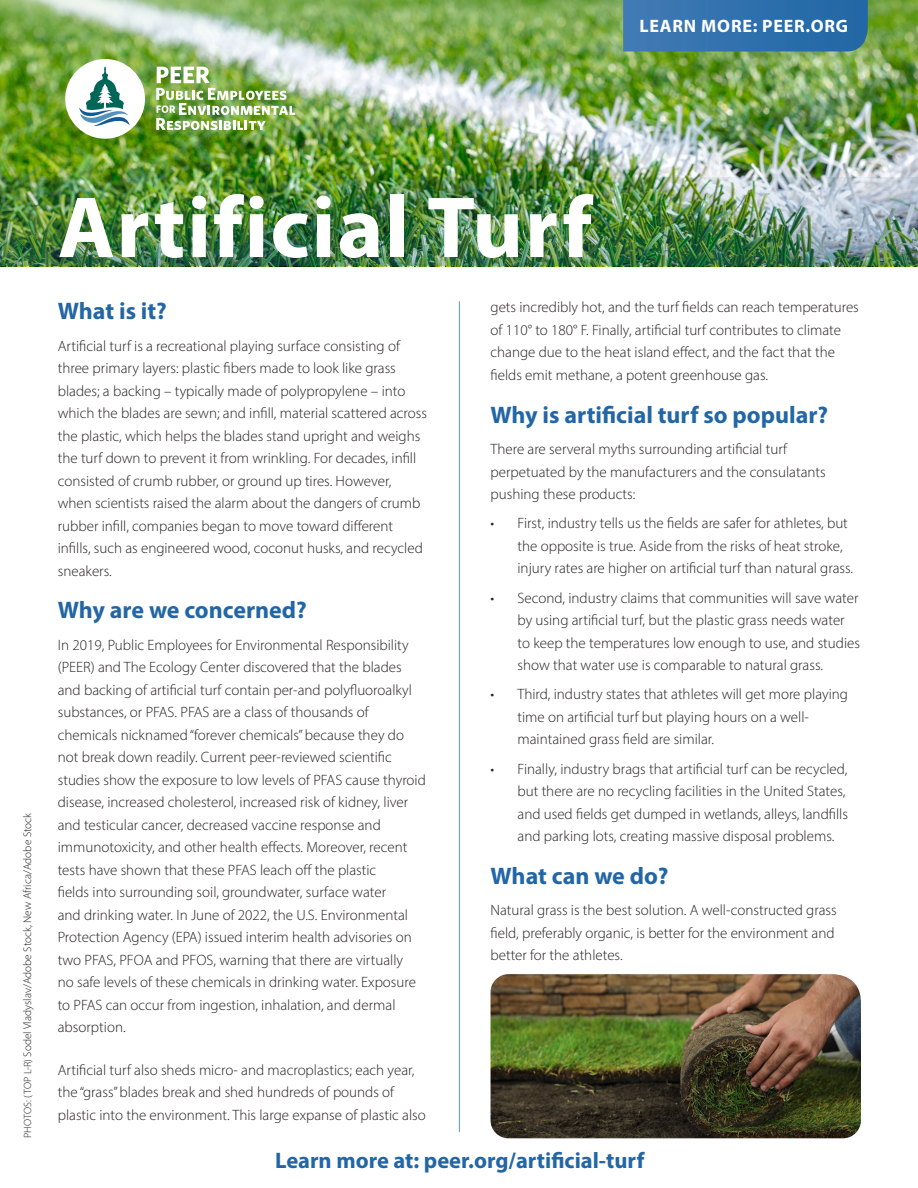
<style>
.page{position:relative;width:918px;height:1188px;background:#fff}
.page>*{position:absolute;margin:0;border:0;box-sizing:border-box;transform-origin:0 0}
.t1{font:700 87.6px "Myriad Pro";letter-spacing:.02em;color:#fff}
.heads{font:700 24px "Myriad Pro";color:#2366a5}
.heads-2{font:700 22.5px "Myriad Pro";color:#2366a5}
.t2{font:700 18px "Myriad Pro";letter-spacing:.045em;color:#fff}
.body{font:300 15px/22.5px "Myriad Pro";color:#231f20}
.t3{font:300 11.25px "Myriad Pro";color:#231f20}
.s1{font-size:10.5px}
</style>
<div class="page">
<img style="left:0;top:0;width:918px;height:266px">
<img style="left:0;top:178px;width:918px;height:87px">
<hr style="left:459px;top:301px;width:1px;height:831px;background:#5c95c7">
<svg style="left:623px;top:0;width:245px;height:53px;background:#3372a9"></svg>
<img style="left:491px;top:974px;width:370px;height:164px">
<div style="left:65px;top:59px;width:80px;height:80px;background:#fff;border-radius:50%"></div>
<img style="left:156px;top:67px;width:139px;height:63px">
<svg style="left:79px;top:66px;width:51px;height:60px"></svg>
<p class="t2" style="left:639px;top:15px;width:210px">LEARN MORE: PEER.ORG</p>
<p class="t3" style="left:21px;top:1138px;width:327px;rotate:-90deg"><span class="s1">PHOTOS: (TOP L-R)</span> Sodel Vladyslav/Adobe Stock, New Africa/Adobe Stock</p>
<p class="t1" style="left:58px;top:170px;width:536px">Artificial Turf</p>
<p class="heads" style="left:58px;top:295px;width:111px">What is it?</p>
<p class="body" style="left:58px;top:334px;width:371px">Artificial turf is a recreational playing surface consisting of three primary layers: plastic fibers made to look like grass blades; a backing – typically made of polypropylene – into which the blades are sewn; and infill, material scattered across the plastic, which helps the blades stand upright and weighs the turf down to prevent it from wrinkling. For decades, infill consisted of crumb rubber, or ground up tires. However, when scientists raised the alarm about the dangers of crumb rubber infill, companies began to move toward different infills, such as engineered wood, coconut husks, and recycled sneakers.</p>
<p class="heads" style="left:58px;top:595px;width:251px">Why are we concerned?</p>
<p class="body" style="left:58px;top:633px;width:370px">In 2019, Public Employees for Environmental Responsibility (PEER) and The Ecology Center discovered that the blades and backing of artificial turf contain per-and polyfluoroalkyl substances, or PFAS. PFAS are a class of thousands of chemicals nicknamed “forever chemicals” because they do not break down readily. Current peer-reviewed scientific studies show the exposure to low levels of PFAS cause thyroid disease, increased cholesterol, increased risk of kidney, liver and testicular cancer, decreased vaccine response and immunotoxicity, and other health effects. Moreover, recent tests have shown that these PFAS leach off the plastic<br>fields into surrounding soil, groundwater, surface water<br>and drinking water. In June of 2022, the U.S. Environmental Protection Agency (EPA) issued interim health advisories on two PFAS, PFOA and PFOS, warning that there are virtually<br>no safe levels of these chemicals in drinking water. Exposure to PFAS can occur from ingestion, inhalation, and dermal absorption.</p>
<p class="body" style="left:58px;top:1059px;width:370px">Artificial turf also sheds micro- and macroplastics; each year, the “grass” blades break and shed hundreds of pounds of plastic into the environment. This large expanse of plastic also</p>
<p class="body" style="left:491px;top:296px;width:370px">gets incredibly hot, and the turf fields can reach temperatures of 110° to 180° F. Finally, artificial turf contributes to climate change due to the heat island effect, and the fact that the fields emit methane, a potent greenhouse gas.</p>
<p class="heads" style="left:491px;top:399px;width:339px">Why is artificial turf so popular?</p>
<p class="body" style="left:491px;top:438px;width:337px">There are serveral myths surrounding artificial turf perpetuated by the manufacturers and the consulatants pushing these products:</p>
<p class="body" style="left:518px;top:512px;width:337px;text-indent:-27px">• First, industry tells us the fields are safer for athletes, but the opposite is true. Aside from the risks of heat stroke, injury rates are higher on artificial turf than natural grass.</p>
<p class="body" style="left:518px;top:586px;width:344px;text-indent:-27px">• Second, industry claims that communities will save water by using artificial turf, but the plastic grass needs water to keep the temperatures low enough to use, and studies show that water use is comparable to natural grass.</p>
<p class="body" style="left:518px;top:683px;width:332px;text-indent:-27px">• Third, industry states that athletes will get more playing time on artificial turf but playing hours on a well&shy;maintained grass field are similar.</p>
<p class="body" style="left:518px;top:757px;width:332px;text-indent:-27px">• Finally, industry brags that artificial turf can be recycled, but there are no recycling facilities in the United States, and used fields get dumped in wetlands, alleys, landfills and parking lots, creating massive disposal problems.</p>
<p class="heads" style="left:491px;top:860px;width:180px">What can we do?</p>
<p class="body" style="left:491px;top:899px;width:348px">Natural grass is the best solution. A well-constructed grass field, preferably organic, is better for the environment and better for the athletes.</p>
<p class="heads-2" style="left:275px;top:1146px;width:371px">Learn more at: peer.org/artificial-turf</p>
</div>
